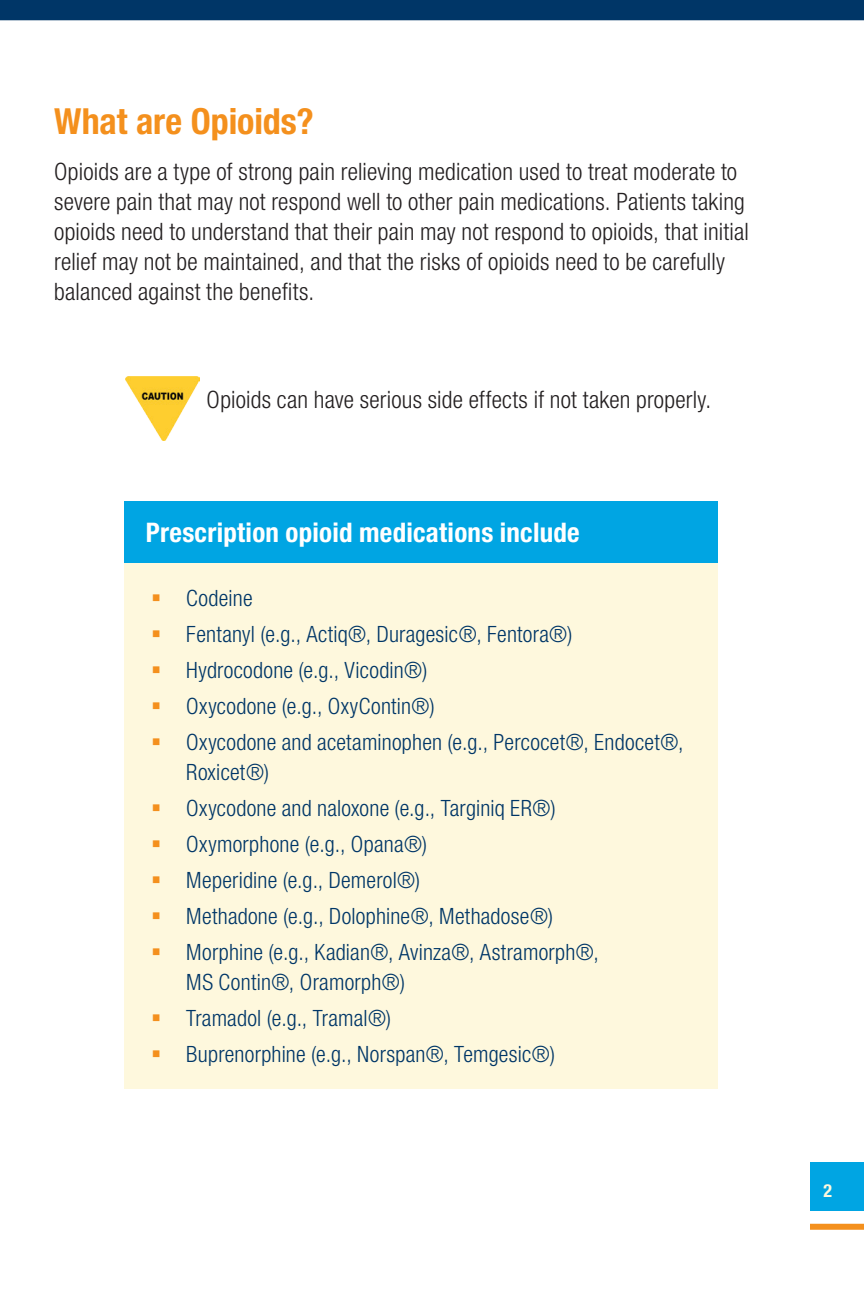
<style>
.page{position:relative;width:864px;height:1296px;background:#fff}
.page>*{position:absolute;margin:0;border:0;box-sizing:border-box;transform-origin:0 0}
.t1{font:700 condensed 36px "Helvetica Neue LT Std";letter-spacing:-.005em;color:#f4901d}
.t2{font:700 condensed 27px "Helvetica Neue LT Std";letter-spacing:.01em;color:#fff}
.t3{font:300 condensed 24px/30px "Helvetica Neue LT Std";letter-spacing:.01em;color:#231f20}
.t4{font:300 condensed 22.5px/36px "Helvetica Neue LT Std";letter-spacing:.01em;color:#003667}
.t5{font:700 condensed 18px "Helvetica Neue LT Std";color:#fef8dd}
</style>
<div class="page">
<div style="left:810px;top:1162px;width:54px;height:48px;background:#00a5e3"></div>
<div style="left:810px;top:1224px;width:54px;height:6px;background:#f4901d"></div>
<div style="left:124px;top:501px;width:594px;height:63px;background:#00a5e3"></div>
<div style="left:124px;top:564px;width:594px;height:525px;background:#fef8dd"></div>
<img style="left:126px;top:376px;width:74px;height:65px">
<div style="left:0;top:0;width:864px;height:20px;background:#003667"></div>
<h1 class="t1" style="left:54px;top:99px;width:261px">What are Opioids?</h1>
<p class="t3" style="left:54px;top:156px;width:696px">Opioids are a type of strong pain relieving medication used to treat moderate to severe pain that may not respond well to other pain medications. Patients taking opioids need to understand that their pain may not respond to opioids, that initial relief may not be maintained, and that the risks of opioids need to be carefully balanced against the benefits.</p>
<p class="t3" style="left:207px;top:384px;width:506px">Opioids can have serious side effects if not taken properly.</p>
<p class="t2" style="left:146px;top:516px;width:435px">Prescription opioid medications include</p>
<p class="t4" style="left:186px;top:580px;width:499px">Codeine<br>Fentanyl (e.g., Actiq®, Duragesic®, Fentora®)<br>Hydrocodone (e.g., Vicodin®)<br>Oxycodone (e.g., OxyContin®)<br>Oxycodone and acetaminophen (e.g., Percocet®, Endocet®,</p>
<p class="t4" style="left:186px;top:754px;width:414px">Roxicet®)<br>Oxycodone and naloxone (e.g., Targiniq ER®)<br>Oxymorphone (e.g., Opana®)<br>Meperidine (e.g., Demerol®)<br>Methadone (e.g., Dolophine®, Methadose®)<br>Morphine (e.g., Kadian®, Avinza®, Astramorph®,</p>
<p class="t4" style="left:186px;top:964px;width:370px">MS Contin®, Oramorph®)<br>Tramadol (e.g., Tramal®)<br>Buprenorphine (e.g., Norspan®, Temgesic®)</p>
<p class="t5" style="left:824px;top:1179px;width:10px">2</p>
</div>
